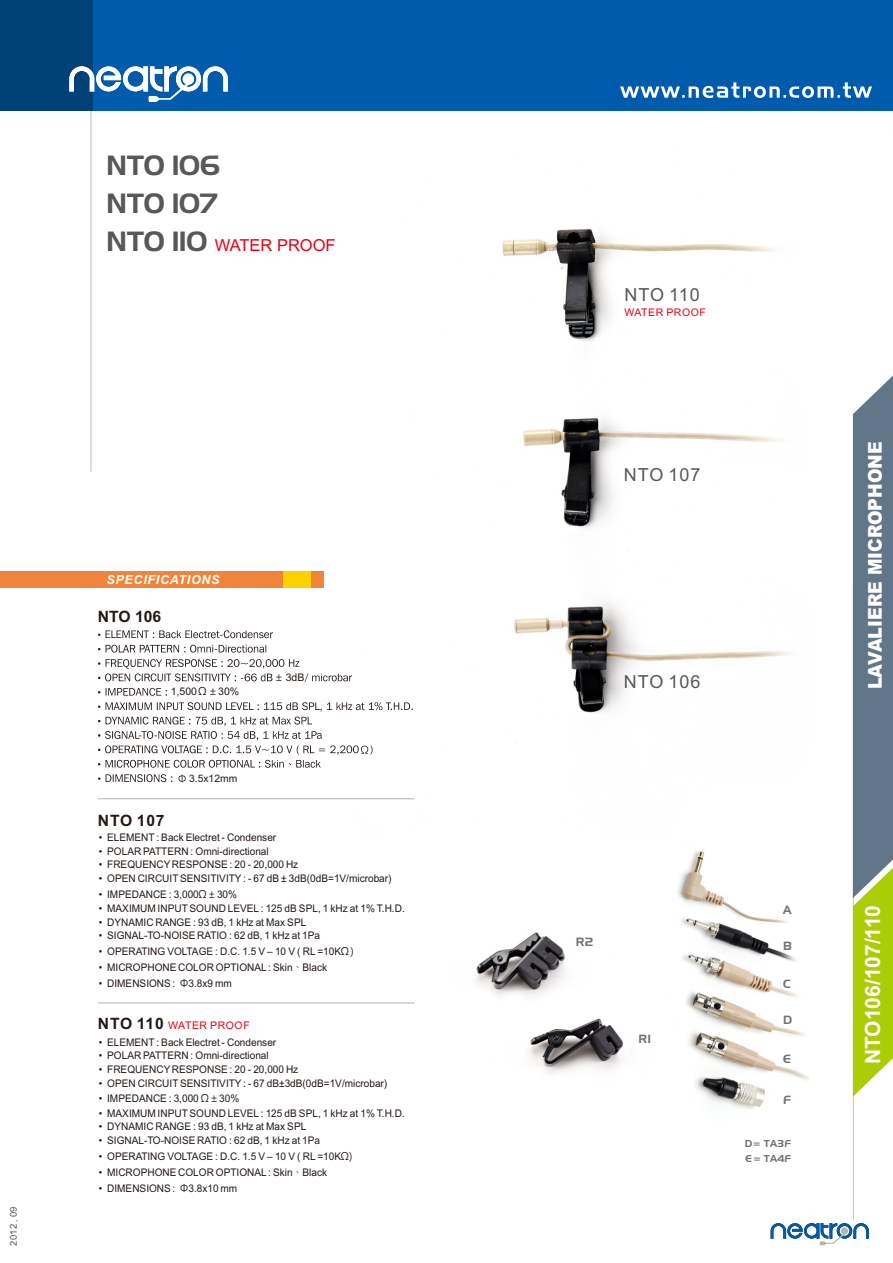
<style>
.page{position:relative;width:893px;height:1263px;background:#fff}
.page>*{position:absolute;margin:0;border:0;box-sizing:border-box;transform-origin:0 0}
.t1{font:27px/38.1px "Aero Regular SWFTE";color:#595857}
.t2{font:700 21px "Arial";color:#fff}
.t3{font:900 19.05px "Arial";color:#fff;scale:.92 1}
.t4{font:18px "Arial";letter-spacing:.055em;color:#595857}
.t5{font:16.5px "Arial";color:#e60013}
.t6{font:700 15.6px "Arial";letter-spacing:.02em;color:#231916}
.t7{font:italic 700 12.45px "Arial";letter-spacing:.055em;color:#fff}
.t8{font:11.55px "Aero Regular SWFTE";color:#727272}
.t9{font:10.5px "Arial";color:#231916;scale:.96 1}
.t10{font:10.5px "Arial";letter-spacing:.055em;color:#e60013}
.t11{font:10.5px "Arial";color:#231916}
.t12{font:10.5px "Microsoft Jheng Hei";color:#231916;scale:.96 1}
.t13{font:10.35px "Arial";color:#231916}
.t14{font:9.75px/14.9px "Aero Regular SWFTE";letter-spacing:.025em;color:#727272}
.t15{font:9.45px "Arial";letter-spacing:.055em;color:#595857}
.s1{font-family:"Aero Regular SWFTE";font-size:27px;color:#595857}
.s2{font-family:"Ming Li U"}
.s3{font-family:"Microsoft Jheng Hei"}
.s4{font-weight:700;font-size:15.6px;color:#231916}
</style>
<div class="page">
<img style="left:355px;top:229px;width:498px;height:609px">
<hr style="left:90px;top:2px;width:2px;height:470px;background:#dcdddd">
<div style="left:0;top:0;width:893px;height:111px;background:#005bac"></div>
<div style="left:0;top:0;width:93px;height:111px;background:#004278"></div>
<svg style="left:69px;top:66px;width:159px;height:36px"></svg>
<svg style="left:620px;top:82px;width:252px;height:16px"></svg>
<hr style="left:853px;top:587px;width:1px;height:633px;background:#c9cacb">
<svg style="left:771px;top:1223px;width:98px;height:22px"></svg>
<svg style="left:853px;top:375px;width:40px;height:722px;background:#7f956e"></svg>
<img style="left:475px;top:932px;width:149px;height:143px">
<div style="left:0;top:571px;width:324px;height:16px;background:#f08438"></div>
<div style="left:284px;top:571px;width:27px;height:16px;background:#fdd000"></div>
<hr style="left:98px;top:1002px;width:316px;height:1px;background:#b5b5b6">
<hr style="left:98px;top:798px;width:316px;height:1px;background:#b5b5b6">
<img style="left:678px;top:850px;width:131px;height:259px">
<svg style="left:98px;top:630px;width:315px;height:152px"></svg>
<h1 class="t1" style="left:106px;top:148px;width:115px">NTO 106<br>NTO 107</h1>
<h3 class="t5" style="left:106px;top:239px;width:231px"><span class="s1">NTO 110</span> WATER PROOF</h3>
<p class="t15" style="left:10px;top:1246px;width:41px;rotate:-90deg">2012<span class="s2">.</span>09</p>
<p class="t7" style="left:107px;top:574px;width:114px">SPECIFICATIONS</p>
<h3 class="t6" style="left:98px;top:611px;width:65px">NTO 106</h3>
<p class="t11" style="left:171px;top:688px;width:70px">1,500<span class="s3">Ω ±</span> 30%</p>
<p class="t13" style="left:189px;top:774px;width:50px">3.5x12mm</p>
<h3 class="t6" style="left:98px;top:814px;width:68px">NTO 107</h3>
<p class="t11" style="left:275px;top:674px;width:31px"><span class="s3">±</span> 3dB</p>
<p class="t9" style="left:107px;top:833px;width:178px">ELEMENT : Back Electret - Condenser</p>
<p class="t9" style="left:99px;top:833px;width:5px">•</p>
<p class="t9" style="left:99px;top:847px;width:179px">• POLAR PATTERN : Omni-directional</p>
<p class="t9" style="left:99px;top:861px;width:209px">• FREQUENCY RESPONSE : 20 - 20,000 Hz</p>
<p class="t9" style="left:99px;top:874px;width:307px">• OPEN CIRCUIT SENSITIVITY: - 67 dB ± 3dB(0dB=1V/microbar)</p>
<p class="t9" style="left:99px;top:890px;width:146px">• IMPEDANCE : 3,000<span class="s3">Ω ±</span>30%</p>
<p class="t9" style="left:99px;top:904px;width:320px">• MAXIMUM INPUT SOUND LEVEL : 125 dB SPL, 1 kHz at 1% T.H.D.</p>
<p class="t9" style="left:99px;top:918px;width:218px">• DYNAMIC RANGE : 93 dB, 1 kHz at Max SPL</p>
<p class="t9" style="left:99px;top:931px;width:232px">• SIGNAL-TO-NOISE RATIO : 62 dB, 1 kHz at 1Pa</p>
<p class="t9" style="left:99px;top:947px;width:267px">• OPERATING VOLTAGE : D.C. 1.5 V – 10 V ( RL =10K <span class="s3">)</span></p>
<p class="t9" style="left:99px;top:963px;width:239px">• MICROPHONE COLOR OPTIONAL: Skin<span class="s3">、</span>Black</p>
<p class="t9" style="left:99px;top:980px;width:140px">• DIMENSIONS : <span class="s3">Φ</span>3.8x9 mm</p>
<p class="t12" style="left:341px;top:945px;width:10px">Ω</p>
<p class="t10" style="left:98px;top:1022px;width:153px"><span class="s4">NTO 110</span> WATER PROOF</p>
<p class="t9" style="left:107px;top:1038px;width:178px">ELEMENT : Back Electret - Condenser</p>
<p class="t9" style="left:99px;top:1038px;width:5px">•</p>
<p class="t9" style="left:99px;top:1052px;width:179px">• POLAR PATTERN : Omni-directional</p>
<p class="t9" style="left:99px;top:1065px;width:209px">• FREQUENCY RESPONSE : 20 - 20,000 Hz</p>
<p class="t9" style="left:99px;top:1079px;width:302px">• OPEN CIRCUIT SENSITIVITY: - 67 dB±3dB(0dB=1V/microbar)</p>
<p class="t9" style="left:99px;top:1095px;width:148px">• IMPEDANCE : 3,000 <span class="s3">Ω ±</span>30%</p>
<p class="t9" style="left:99px;top:1109px;width:320px">• MAXIMUM INPUT SOUND LEVEL : 125 dB SPL, 1 kHz at 1% T.H.D.</p>
<p class="t9" style="left:99px;top:1122px;width:218px">• DYNAMIC RANGE : 93 dB, 1 kHz at Max SPL</p>
<p class="t9" style="left:99px;top:1136px;width:232px">• SIGNAL-TO-NOISE RATIO : 62 dB, 1 kHz at 1Pa</p>
<p class="t9" style="left:99px;top:1152px;width:266px">• OPERATING VOLTAGE : D.C. 1.5 V – 10 V ( RL =10K <span class="s3">)</span></p>
<p class="t9" style="left:99px;top:1168px;width:239px">• MICROPHONE COLOR OPTIONAL: Skin<span class="s3">、</span>Black</p>
<p class="t9" style="left:99px;top:1184px;width:146px">• DIMENSIONS : <span class="s3">Φ</span>3.8x10 mm</p>
<p class="t12" style="left:341px;top:1150px;width:10px">Ω</p>
<h3 class="t4" style="left:624px;top:288px;width:77px">NTO 110</h3>
<p class="t10" style="left:624px;top:309px;width:83px">WATER PROOF</p>
<h3 class="t4" style="left:624px;top:468px;width:78px">NTO 107</h3>
<h3 class="t4" style="left:624px;top:675px;width:78px">NTO 106</h3>
<h3 class="t3" style="left:868px;top:689px;width:271px;rotate:-90deg">LAVALIERE MICROPHONE</h3>
<p class="t8" style="left:576px;top:937px;width:19px">R2</p>
<p class="t8" style="left:639px;top:1034px;width:14px">R1</p>
<p class="t8" style="left:783px;top:905px;width:10px">A</p>
<p class="t8" style="left:783px;top:941px;width:10px">B</p>
<p class="t8" style="left:783px;top:979px;width:9px">C</p>
<p class="t8" style="left:783px;top:1015px;width:10px">D</p>
<p class="t8" style="left:783px;top:1054px;width:9px">E</p>
<p class="t8" style="left:783px;top:1095px;width:9px">F</p>
<p class="t14" style="left:745px;top:1137px;width:48px">D= TA3F<br>E= TA4F</p>
<h2 class="t2" style="left:865px;top:1064px;width:161px;rotate:-90deg">NTO106/107/110</h2>
</div>
